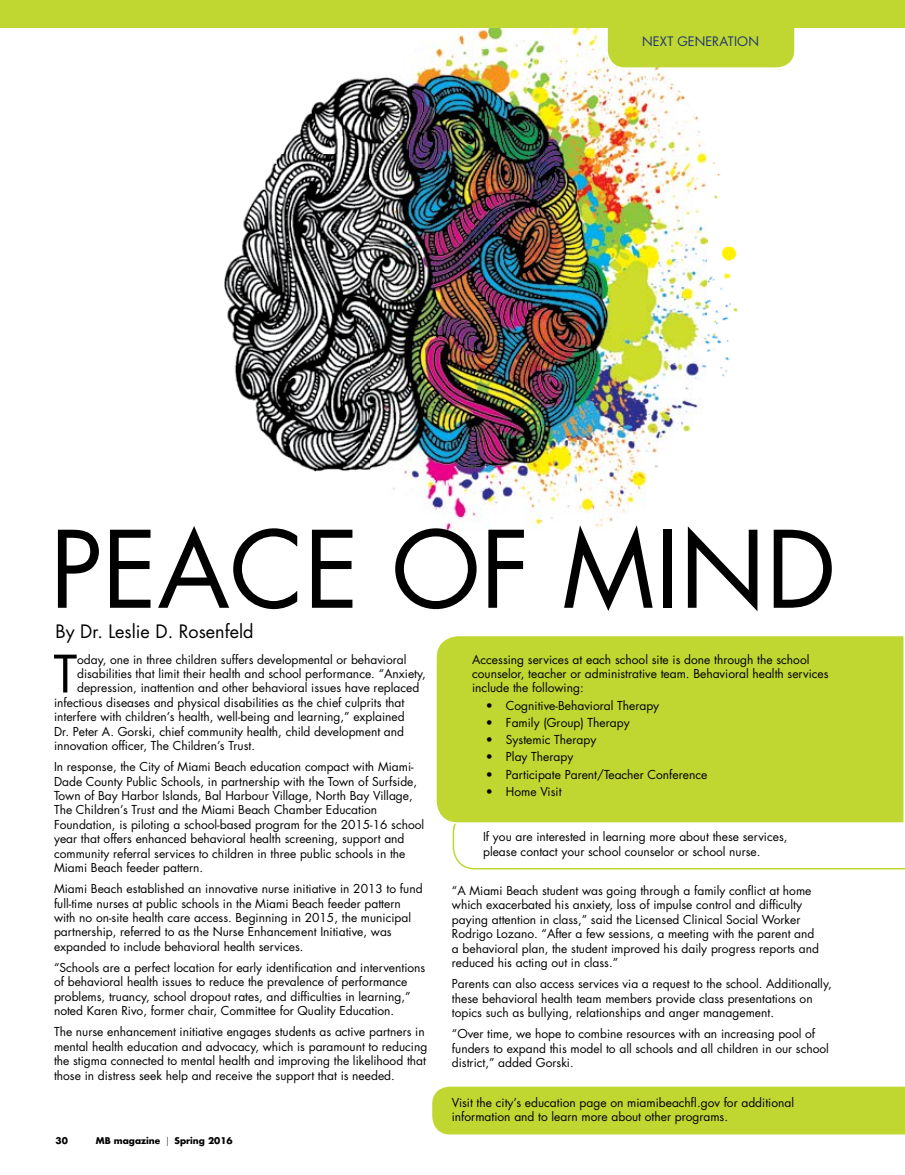
<style>
.page{position:relative;width:905px;height:1175px;background:#fff}
.page>*{position:absolute;margin:0;border:0;box-sizing:border-box;transform-origin:0 0}
.t1{font:103.5px "Futura";color:#000}
.t2{font:50.25px "Futura";color:#000}
.t3{font:18px "Futura";color:#000}
.t4{font:12.75px "Futura";letter-spacing:.015em;color:#233574}
.t5{font:12px/14.4px "Futura";color:#000}
.t6{font:700 9px "Futura Std";color:#000}
.t7{font:700 9px "Futura";color:#000}
.s1{font-weight:300}
</style>
<div class="page">
<svg style="left:452px;top:824px;width:452px;height:46px"></svg>
<div style="left:436px;top:636px;width:468px;height:188px;background:#bfd730"></div>
<img style="left:369px;top:27px;width:289px;height:503px">
<img style="left:224px;top:153px;width:146px;height:330px">
<img style="left:658px;top:67px;width:49px;height:379px">
<img style="left:706px;top:246px;width:32px;height:143px">
<img style="left:706px;top:134px;width:15px;height:67px">
<img style="left:283px;top:58px;width:87px;height:95px">
<div style="left:608px;top:27px;width:186px;height:40px;background:#bfd730"></div>
<div style="left:0;top:0;width:904px;height:27px;background:#bfd730"></div>
<div style="left:432px;top:1086px;width:472px;height:48px;background:#bfd730"></div>
<p class="t4" style="left:642px;top:33px;width:118px">NEXT GENERATION</p>
<h1 class="t1" style="left:50px;top:498px;width:787px">PEACE OF MIND</h1>
<h3 class="t3" style="left:56px;top:619px;width:199px">By Dr. Leslie D. Rosenfeld</h3>
<h2 class="t2" style="left:53px;top:639px;width:25px">T</h2>
<p class="t5" style="left:77px;top:652px;width:331px">oday, one in three children suffers developmental or behavioral</p>
<p class="t5" style="left:77px;top:666px;width:350px">disabilities that limit their health and school performance. “Anxiety,</p>
<p class="t5" style="left:77px;top:680px;width:344px">depression, inattention and other behavioral issues have replaced</p>
<p class="t5" style="left:54px;top:695px;width:352px">infectious diseases and physical disabilities as the chief culprits that</p>
<p class="t5" style="left:54px;top:709px;width:352px">interfere with children’s health, well-being and learning,” explained</p>
<p class="t5" style="left:54px;top:724px;width:351px">Dr. Peter A. Gorski, chief community health, child development and</p>
<p class="t5" style="left:54px;top:738px;width:202px">innovation officer, The Children’s Trust.</p>
<p class="t5" style="left:54px;top:759px;width:372px">In response, the City of Miami Beach education compact with Miami-Dade County Public Schools, in partnership with the Town of Surfside, Town of Bay Harbor Islands, Bal Harbour Village, North Bay Village, The Children’s Trust and the Miami Beach Chamber Education Foundation, is piloting a school-based program for the 2015-16 school year that offers enhanced behavioral health screening, support and community referral services to children in three public schools in the Miami Beach feeder pattern.</p>
<p class="t5" style="left:54px;top:881px;width:370px">Miami Beach established an innovative nurse initiative in 2013 to fund full-time nurses at public schools in the Miami Beach feeder pattern with no on-site health care access. Beginning in 2015, the municipal partnership, referred to as the Nurse Enhancement Initiative, was expanded to include behavioral health services.</p>
<p class="t5" style="left:54px;top:960px;width:373px">“Schools are a perfect location for early identification and interventions of behavioral health issues to reduce the prevalence of performance problems, truancy, school dropout rates, and difficulties in learning,” noted Karen Rivo, former chair, Committee for Quality Education.</p>
<p class="t5" style="left:54px;top:1024px;width:375px">The nurse enhancement initiative engages students as active partners in mental health education and advocacy, which is paramount to reducing the stigma connected to mental health and improving the likelihood that those in distress seek help and receive the support that is needed.</p>
<p class="t7" style="left:56px;top:1134px;width:14px">30</p>
<p class="t6" style="left:96px;top:1134px;width:138px">MB magazine <span class="s1">|</span> Spring 2016</p>
<p class="t5" style="left:472px;top:652px;width:358px">Accessing services at each school site is done through the school counselor, teacher or administrative team. Behavioral health services include the following:</p>
<p class="t5" style="left:485px;top:698px;width:175px">• Cognitive-Behavioral Therapy</p>
<p class="t5" style="left:485px;top:715px;width:145px">• Family (Group) Therapy</p>
<p class="t5" style="left:485px;top:732px;width:112px">• Systemic Therapy</p>
<p class="t5" style="left:485px;top:749px;width:89px">• Play Therapy</p>
<p class="t5" style="left:485px;top:767px;width:223px">• Participate Parent/Teacher Conference</p>
<p class="t5" style="left:485px;top:784px;width:77px">• Home Visit</p>
<p class="t5" style="left:483px;top:829px;width:306px">If you are interested in learning more about these services, please contact your school counselor or school nurse.</p>
<p class="t5" style="left:452px;top:883px;width:368px">“A Miami Beach student was going through a family conflict at home which exacerbated his anxiety, loss of impulse control and difficulty paying attention in class,” said the Licensed Clinical Social Worker Rodrigo Lozano. “After a few sessions, a meeting with the parent and a behavioral plan, the student improved his daily progress reports and reduced his acting out in class.”</p>
<p class="t5" style="left:452px;top:976px;width:381px">Parents can also access services via a request to the school. Additionally, these behavioral health team members provide class presentations on topics such as bullying, relationships and anger management.</p>
<p class="t5" style="left:452px;top:1026px;width:378px">“Over time, we hope to combine resources with an increasing pool of funders to expand this model to all schools and all children in our school district,” added Gorski.</p>
<p class="t5" style="left:452px;top:1095px;width:344px">Visit the city’s education page on miamibeachfl.gov for additional information and to learn more about other programs.</p>
</div>
